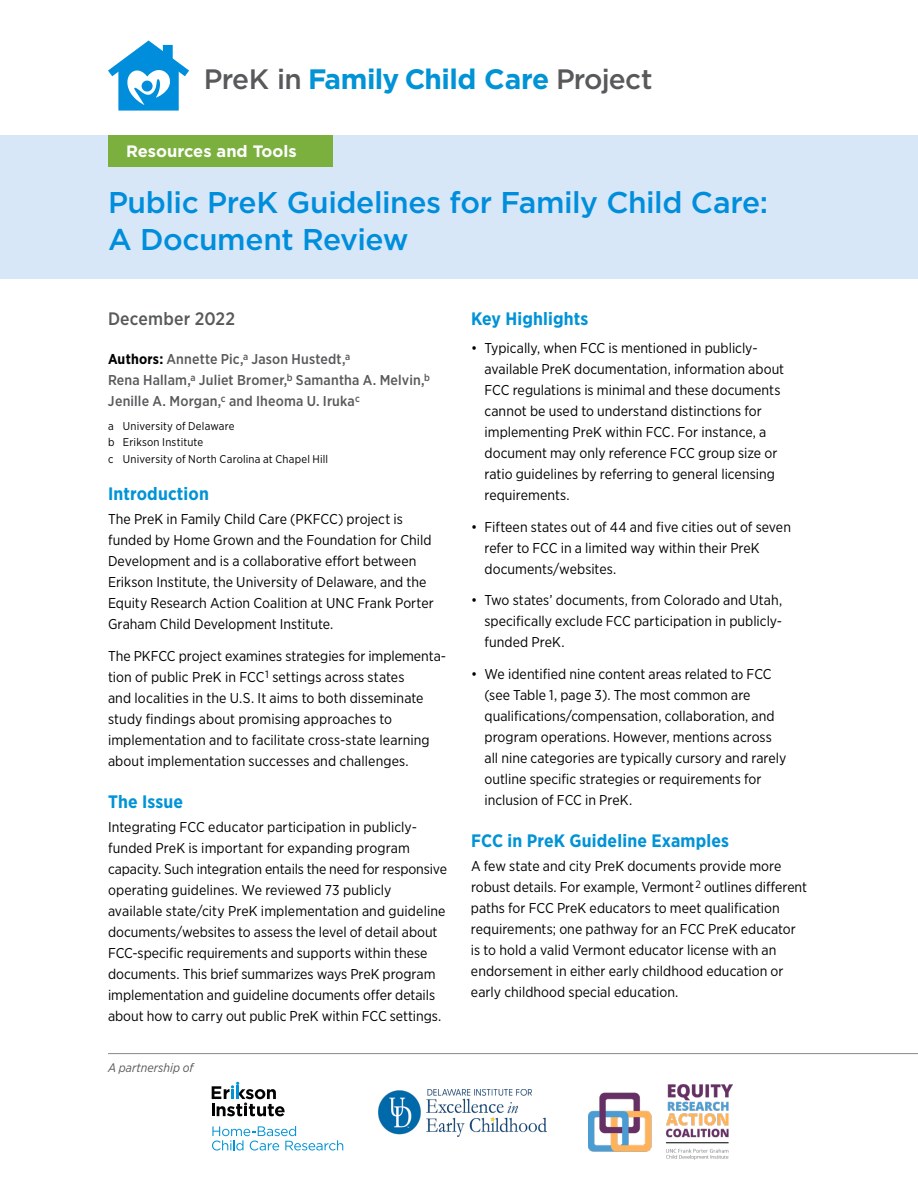
<style>
.page{position:relative;width:918px;height:1188px;background:#fff}
.page>*{position:absolute;margin:0;border:0;box-sizing:border-box;transform-origin:0 0}
.t1{font:500 30px/37.5px "Gotham";letter-spacing:-.015em;color:#008edc}
.t2{font:700 28.05px "Gotham";letter-spacing:-.02em;color:#0093d6}
.t3{font:700 18px "Gotham Narrow";letter-spacing:.01em;color:#0093d6}
.t4{font:500 18px "Gotham Narrow";letter-spacing:.015em;color:#58595b}
.t5{font:700 16.5px "Gotham";color:#fff}
.t6{font:14.25px/21px "Gotham Narrow";color:#000}
.t7{font:500 14.25px/21px "Gotham Narrow";letter-spacing:.01em;color:#58595b}
.t8{font:italic 12.3px "Gotham Narrow";letter-spacing:.005em;color:#58595b}
.t9{font:11.25px/16.5px "Gotham Narrow";letter-spacing:.015em;color:#000}
.s1{font-weight:500;color:#58595b}
.s2{font-weight:700;color:#000}
</style>
<div class="page">
<div style="left:0;top:135px;width:918px;height:144px;background:#d7e7f7"></div>
<svg style="left:108px;top:40px;width:81px;height:71px"></svg>
<div style="left:142px;top:81px;width:11px;height:11px;background:#008edc;border-radius:50%"></div>
<div style="left:108px;top:135px;width:225px;height:31px;background:#7bb03e"></div>
<hr style="left:108px;top:1053px;width:810px;height:1px;background:#939598">
<img style="left:378px;top:1089px;width:168px;height:47px">
<img style="left:588px;top:1085px;width:144px;height:75px">
<svg style="left:212px;top:1126px;width:131px;height:25px"></svg>
<svg style="left:212px;top:1082px;width:73px;height:34px"></svg>
<h2 class="t2" style="left:204px;top:61px;width:450px"><span class="s1">PreK in</span> Family Child Care <span class="s1">Project</span></h2>
<p class="t5" style="left:126px;top:141px;width:172px">Resources and Tools</p>
<h1 class="t1" style="left:108px;top:183px;width:662px">Public PreK Guidelines for Family Child Care:<br>A Document Review</h1>
<p class="t4" style="left:108px;top:307px;width:129px">December 2022</p>
<p class="t7" style="left:108px;top:348px;width:324px"><span class="s2">Authors:</span> Annette Pic,<sup>a</sup> Jason Hustedt,<sup>a<br></sup>Rena Hallam,<sup>a</sup> Juliet Bromer,<sup>b</sup> Samantha A. Melvin,<sup>b<br></sup>Jenille A. Morgan,<sup>c</sup> and Iheoma U. Iruka<sup>c</sup></p>
<p class="t9" style="left:108px;top:417px;width:222px">a University of Delaware<br>b Erikson Institute<br>c University of North Carolina at Chapel Hill</p>
<p class="t3" style="left:108px;top:483px;width:103px">Introduction</p>
<p class="t6" style="left:108px;top:509px;width:327px">The PreK in Family Child Care (PKFCC) project is funded by Home Grown and the Foundation for Child Development and is a collaborative effort between Erikson Institute, the University of Delaware, and the Equity Research Action Coalition at UNC Frank Porter Graham Child Development Institute.</p>
<p class="t6" style="left:108px;top:645px;width:340px">The PKFCC project examines strategies for implementa&shy;tion of public PreK in FCC<sup>1</sup> settings across states<br>and localities in the U.S. It aims to both disseminate study findings about promising approaches to implementation and to facilitate cross-state learning about implementation successes and challenges.</p>
<p class="t3" style="left:108px;top:790px;width:77px">The Issue</p>
<p class="t6" style="left:108px;top:816px;width:341px">Integrating FCC educator participation in publicly&shy;funded PreK is important for expanding program capacity. Such integration entails the need for responsive operating guidelines. We reviewed 73 publicly available state/city PreK implementation and guideline documents/websites to assess the level of detail about FCC-specific requirements and supports within these documents. This brief summarizes ways PreK program implementation and guideline documents offer details about how to carry out public PreK within FCC settings.</p>
<p class="t8" style="left:108px;top:1060px;width:87px">A partnership of</p>
<p class="t3" style="left:471px;top:307px;width:119px">Key Highlights</p>
<p class="t6" style="left:484px;top:338px;width:301px;text-indent:-13px">• Typically, when FCC is mentioned in publicly&shy;available PreK documentation, information about FCC regulations is minimal and these documents cannot be used to understand distinctions for implementing PreK within FCC. For instance, a document may only reference FCC group size or ratio guidelines by referring to general licensing requirements.</p>
<p class="t6" style="left:484px;top:516px;width:308px;text-indent:-13px">• Fifteen states out of 44 and five cities out of seven refer to FCC in a limited way within their PreK documents/websites.</p>
<p class="t6" style="left:484px;top:590px;width:299px;text-align:justify;text-indent:-13px">• Two states’ documents, from Colorado and Utah, specifically exclude FCC participation in publicly&shy;funded PreK.</p>
<p class="t6" style="left:484px;top:663px;width:303px;text-indent:-13px">• We identified nine content areas related to FCC (see Table 1, page 3). The most common are qualifications/compensation, collaboration, and program operations. However, mentions across all nine categories are typically cursory and rarely outline specific strategies or requirements for inclusion of FCC in PreK.</p>
<p class="t3" style="left:471px;top:829px;width:260px">FCC in PreK Guideline Examples</p>
<p class="t6" style="left:471px;top:855px;width:338px">A few state and city PreK documents provide more robust details. For example, Vermont<sup>2</sup> outlines different paths for FCC PreK educators to meet qualification requirements; one pathway for an FCC PreK educator is to hold a valid Vermont educator license with an endorsement in either early childhood education or early childhood special education.</p>
</div>
